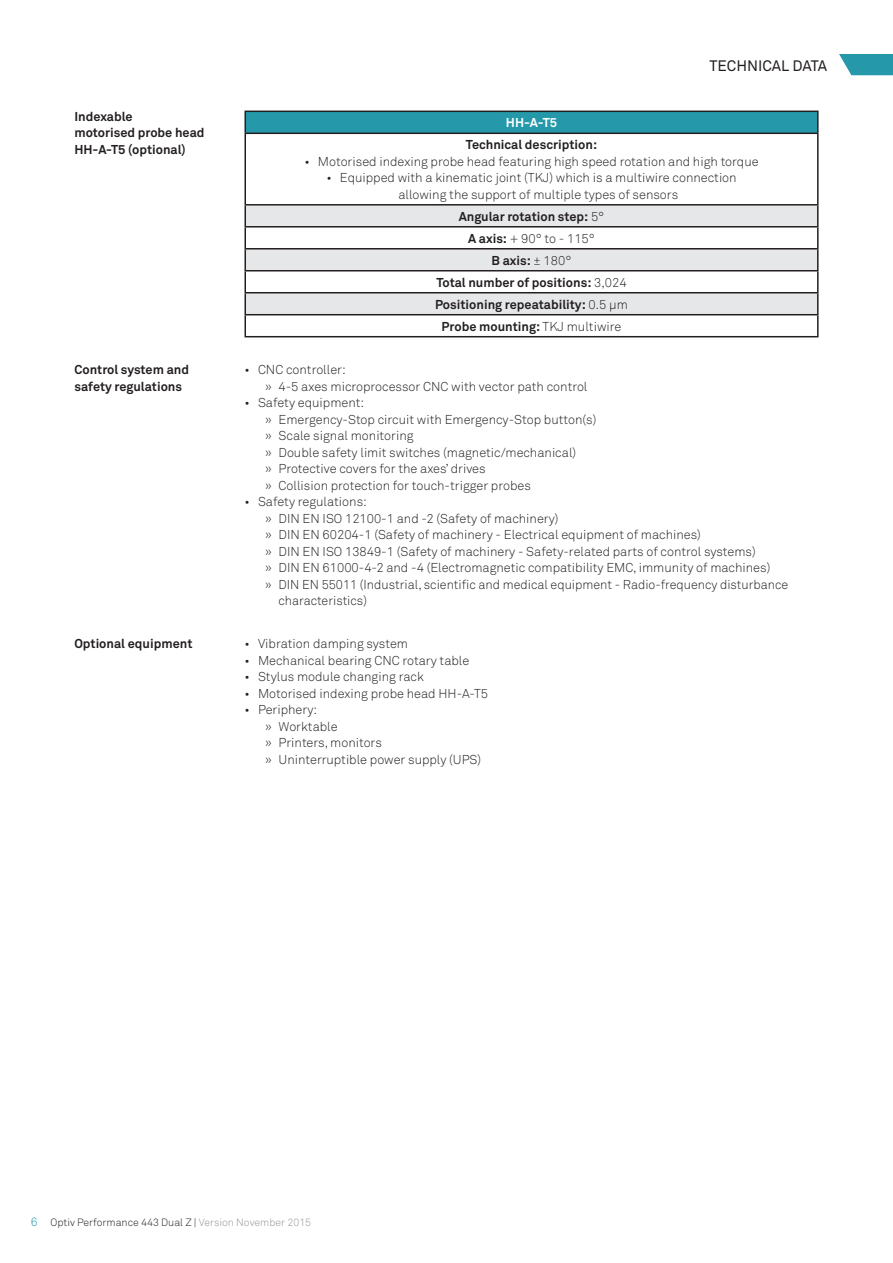
<style>
.page{position:relative;width:893px;height:1263px;background:#fff}
.page>*{position:absolute;margin:0;border:0;box-sizing:border-box;transform-origin:0 0}
.t1{font:15px "Akkurat Pro";color:#231f20}
.t2{font:12.75px/16.5px "Akkurat Light Pro";color:#231f20}
.t3{font:700 12.75px/16.5px "Akkurat Pro";color:#231f20}
.t4{font:700 12.75px "Akkurat Pro";color:#fff}
.t5{font:10.5px "Akkurat Light Pro";color:#231f20}
.s1{font-family:"Akkurat Light Pro";font-weight:400}
.s2{font-family:"Akkurat Pro";font-weight:700}
.s3{font-size:12px;color:#2599aa}
.s4{color:#939598}
</style>
<div class="page">
<svg style="left:839px;top:54px;width:54px;height:21px"></svg>
<div style="left:245px;top:111px;width:573px;height:22px;background:#2599aa"></div>
<svg style="left:246px;top:206px;width:571px;height:108px;fill:#e6e7e9"></svg>
<hr style="left:244px;top:111px;width:575px;height:1px;background:#231f20">
<hr style="left:244px;top:112px;width:2px;height:21px;background:#231f20">
<hr style="left:817px;top:112px;width:2px;height:21px;background:#231f20">
<hr style="left:244px;top:133px;width:575px;height:1px;background:#231f20">
<hr style="left:244px;top:134px;width:2px;height:70px;background:#231f20">
<hr style="left:817px;top:134px;width:2px;height:70px;background:#231f20">
<hr style="left:244px;top:204px;width:575px;height:2px;background:#231f20">
<hr style="left:244px;top:206px;width:2px;height:20px;background:#231f20">
<hr style="left:817px;top:206px;width:2px;height:20px;background:#231f20">
<hr style="left:244px;top:226px;width:575px;height:2px;background:#231f20">
<hr style="left:244px;top:228px;width:2px;height:20px;background:#231f20">
<hr style="left:817px;top:228px;width:2px;height:20px;background:#231f20">
<hr style="left:244px;top:248px;width:575px;height:1px;background:#231f20">
<hr style="left:244px;top:249px;width:2px;height:21px;background:#231f20">
<hr style="left:817px;top:249px;width:2px;height:21px;background:#231f20">
<hr style="left:244px;top:270px;width:575px;height:1px;background:#231f20">
<hr style="left:244px;top:271px;width:2px;height:21px;background:#231f20">
<hr style="left:817px;top:271px;width:2px;height:21px;background:#231f20">
<hr style="left:244px;top:292px;width:575px;height:1px;background:#231f20">
<hr style="left:244px;top:293px;width:2px;height:21px;background:#231f20">
<hr style="left:817px;top:293px;width:2px;height:21px;background:#231f20">
<hr style="left:244px;top:314px;width:575px;height:1px;background:#231f20">
<hr style="left:244px;top:315px;width:2px;height:21px;background:#231f20">
<hr style="left:817px;top:315px;width:2px;height:21px;background:#231f20">
<hr style="left:244px;top:336px;width:575px;height:1px;background:#231f20">
<p class="t1" style="left:709px;top:57px;width:119px">TECHNICAL DATA</p>
<p class="t3" style="left:74px;top:108px;width:132px">Indexable<br>motorised probe head<br>HH-A-T5 (optional)</p>
<p class="t4" style="left:506px;top:115px;width:53px">HH-A-T5</p>
<p class="t3" style="left:466px;top:137px;width:133px">Technical description:</p>
<p class="t2" style="left:304px;top:153px;width:456px">• Motorised indexing probe head featuring high speed rotation and high torque</p>
<p class="t2" style="left:398px;top:170px;width:340px;text-indent:-72px">• Equipped with a kinematic joint (TKJ) which is a multiwire connection allowing the support of multiple types of sensors</p>
<p class="t3" style="left:459px;top:208px;width:147px">Angular rotation step: <span class="s1">5°</span></p>
<p class="t2" style="left:468px;top:230px;width:128px"><span class="s2">A axis:</span> + 90° to - 115°</p>
<p class="t3" style="left:435px;top:249px;width:194px;line-height:22px;text-align:center">B axis: <span class="s1">± 180°<br></span>Total number of positions: <span class="s1">3,024<br></span>Positioning repeatability: <span class="s1">0.5 µ m<br></span>Probe mounting: <span class="s1">TKJ multiwire</span></p>
<p class="t3" style="left:74px;top:362px;width:116px">Control system and safety regulations</p>
<p class="t2" style="left:265px;top:362px;width:324px;text-indent:-21px">• CNC controller:<br>» 4-5 axes microprocessor CNC with vector path control</p>
<p class="t2" style="left:265px;top:395px;width:333px;text-indent:-21px">• Safety equipment:<br>» Emergency-Stop circuit with Emergency-Stop button(s) » Scale signal monitoring<br>» Double safety limit switches (magnetic/mechanical)<br>» Protective covers for the axes’ drives<br>» Collision protection for touch-trigger probes</p>
<p class="t2" style="left:245px;top:494px;width:124px">• Safety regulations:</p>
<p class="t2" style="left:265px;top:510px;width:295px">» DIN EN ISO 12100-1 and -2 (Safety of machinery)</p>
<p class="t2" style="left:265px;top:527px;width:437px">» DIN EN 60204-1 (Safety of machinery - Electrical equipment of machines)</p>
<p class="t2" style="left:265px;top:543px;width:492px">» DIN EN ISO 13849-1 (Safety of machinery - Safety-related parts of control systems)</p>
<p class="t2" style="left:265px;top:560px;width:507px">» DIN EN 61000-4-2 and -4 (Electromagnetic compatibility EMC, immunity of machines)</p>
<p class="t2" style="left:265px;top:576px;width:525px">» DIN EN 55011 (Industrial, scientific and medical equipment - Radio-frequency disturbance</p>
<p class="t2" style="left:279px;top:593px;width:90px">characteristics)</p>
<p class="t3" style="left:74px;top:636px;width:120px">Optional equipment</p>
<p class="t2" style="left:244px;top:636px;width:165px">• Vibration damping system</p>
<p class="t2" style="left:244px;top:652px;width:226px">• Mechanical bearing CNC rotary table</p>
<p class="t2" style="left:244px;top:669px;width:181px">• Stylus module changing rack</p>
<p class="t2" style="left:244px;top:685px;width:245px">• Motorised indexing probe head HH-A-T5</p>
<p class="t2" style="left:265px;top:702px;width:218px;text-indent:-21px">• Periphery:<br>» Worktable<br>» Printers, monitors<br>» Uninterruptible power supply (UPS)</p>
<p class="t5" style="left:31px;top:1216px;width:282px"><span class="s3">6</span> Optiv Performance 443 Dual Z | <span class="s4">Version November 2015</span></p>
</div>
